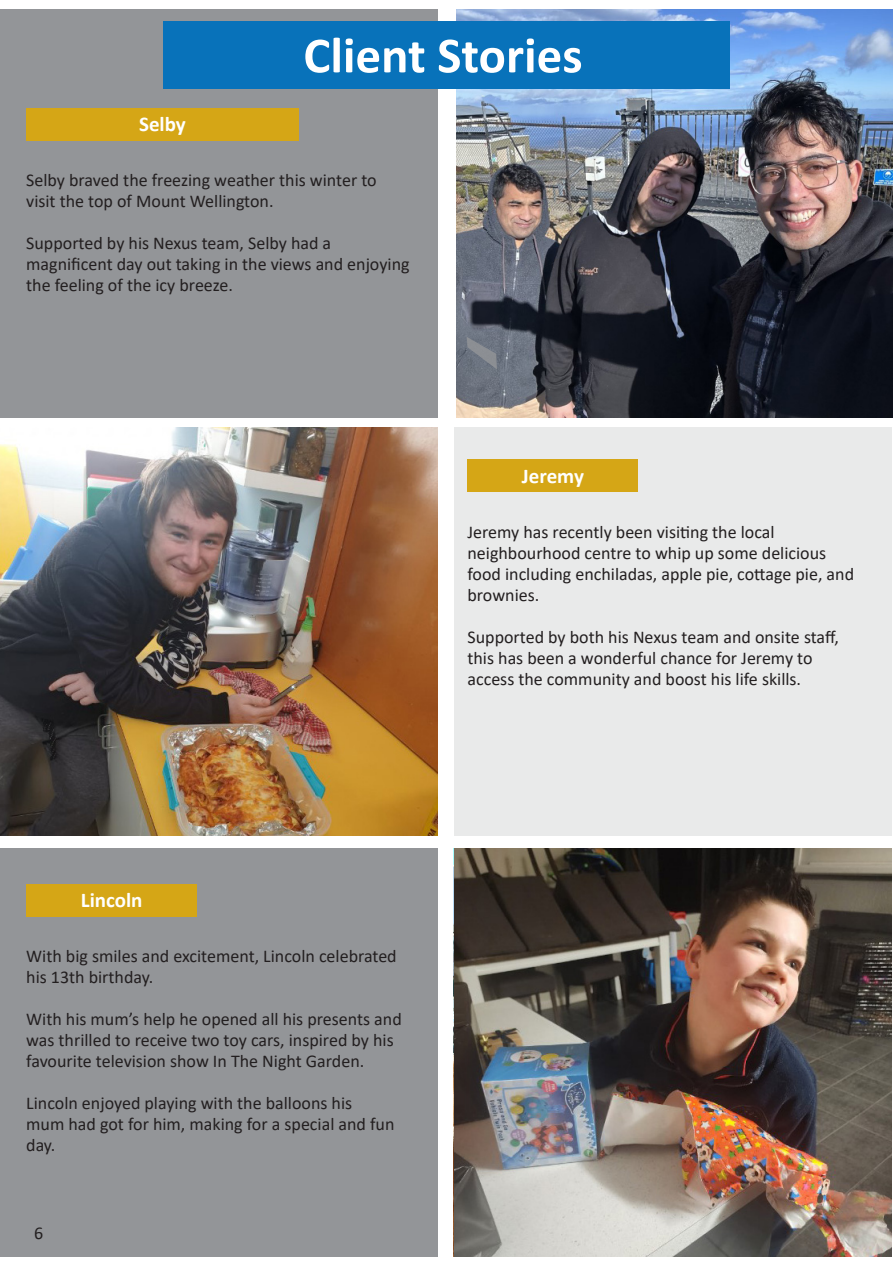
<style>
.page{position:relative;width:893px;height:1263px;background:#fff}
.page>*{position:absolute;margin:0;border:0;box-sizing:border-box;transform-origin:0 0}
.t1{font:700 51px "Calibri";color:#fff}
.t2{font:700 21px "Calibri";color:#fff}
.t3{font:18px/21px "Calibri";color:#231f20}
</style>
<div class="page">
<img style="left:0;top:427px;width:437px;height:409px">
<div style="left:0;top:849px;width:437px;height:408px;background:#939598"></div>
<div style="left:454px;top:427px;width:438px;height:409px;background:#e9eaea"></div>
<div style="left:0;top:9px;width:437px;height:408px;background:#939598"></div>
<img style="left:456px;top:9px;width:437px;height:408px">
<div style="left:26px;top:108px;width:273px;height:33px;background:#d5a616"></div>
<div style="left:26px;top:884px;width:171px;height:33px;background:#d5a616"></div>
<img style="left:454px;top:849px;width:437px;height:408px">
<div style="left:163px;top:21px;width:567px;height:68px;background:#0872ba"></div>
<div style="left:467px;top:459px;width:171px;height:33px;background:#d5a616"></div>
<svg style="left:467px;top:337px;width:30px;height:32px"></svg>
<p class="t2" style="left:139px;top:109px;width:48px">Selby</p>
<p class="t1" style="left:303px;top:19px;width:281px">Client Stories</p>
<p class="t3" style="left:26px;top:169px;width:352px">Selby braved the freezing weather this winter to visit the top of Mount Wellington.</p>
<p class="t3" style="left:26px;top:232px;width:307px">Supported by his Nexus team, Selby had a</p>
<p class="t3" style="left:26px;top:253px;width:385px">magnificent day out taking in the views and enjoying the feeling of the icy breeze.</p>
<p class="t2" style="left:522px;top:461px;width:63px">Jeremy</p>
<p class="t3" style="left:467px;top:521px;width:309px">Jeremy has recently been visiting the local</p>
<p class="t3" style="left:467px;top:542px;width:388px">neighbourhood centre to whip up some delicious food including enchiladas, apple pie, cottage pie, and brownies.</p>
<p class="t3" style="left:467px;top:626px;width:373px">Supported by both his Nexus team and onsite staff, this has been a wonderful chance for Jeremy to</p>
<p class="t3" style="left:467px;top:668px;width:335px">access the community and boost his life skills.</p>
<p class="t2" style="left:81px;top:885px;width:63px">Lincoln</p>
<p class="t3" style="left:26px;top:945px;width:372px">With big smiles and excitement, Lincoln celebrated his 13th birthday.</p>
<p class="t3" style="left:26px;top:1008px;width:377px">With his mum’s help he opened all his presents and was thrilled to receive two toy cars, inspired by his favourite television show In The Night Garden.</p>
<p class="t3" style="left:26px;top:1092px;width:327px">Lincoln enjoyed playing with the balloons his</p>
<p class="t3" style="left:26px;top:1113px;width:370px">mum had got for him, making for a special and fun day.</p>
<p class="t3" style="left:34px;top:1222px;width:11px">6</p>
</div>
